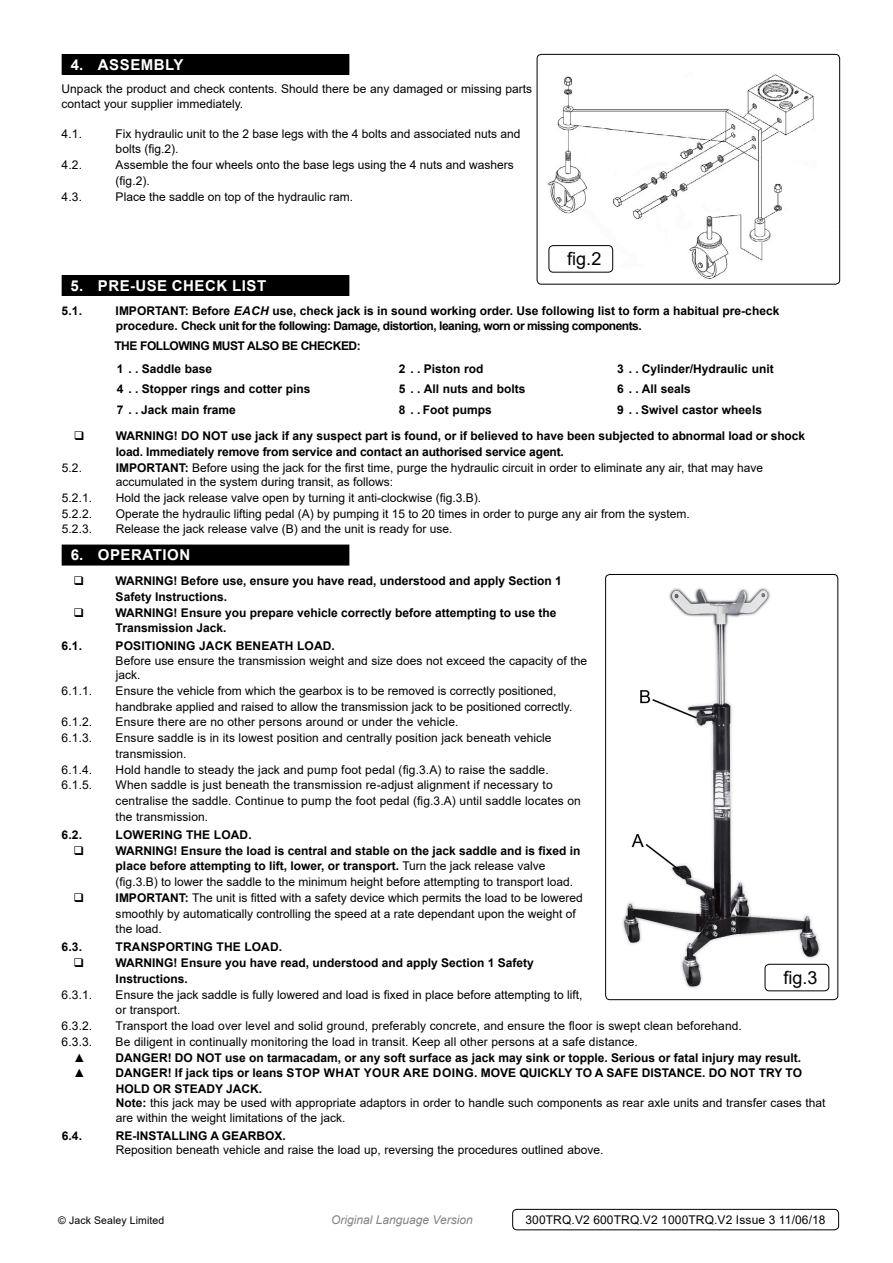
<style>
.page{position:relative;width:893px;height:1263px;background:#fff}
.page>*{position:absolute;margin:0;border:0;box-sizing:border-box;transform-origin:0 0}
.t1{font:18px "Arial";color:#000}
.t2{font:700 15px "Arial";letter-spacing:.035em;color:#fff}
.t3{font:12px/15.8px "Arial";color:#000}
.t4{font:700 12px/15.8px "Arial";color:#000}
.t5{font:700 12px/14.4px "Arial";letter-spacing:-.02em;color:#000}
.t6{font:700 12px/22.2px "Arial";letter-spacing:-.04em;color:#000}
.t7{font:italic 12px "Arial";color:#808285}
.t8{font:10.5px "Arial";letter-spacing:.01em;color:#000}
.s1{font-style:italic}
.s2{font-weight:700}
</style>
<div class="page">
<div style="left:62px;top:54px;width:287px;height:21px;background:#000"></div>
<div style="left:62px;top:275px;width:287px;height:21px;background:#000"></div>
<div style="left:62px;top:545px;width:287px;height:21px;background:#000"></div>
<img style="left:537px;top:54px;width:303px;height:230px">
<div style="left:537px;top:54px;width:303px;height:231px;border:1px solid #000;border-radius:4px"></div>
<div style="left:549px;top:245px;width:64px;height:28px;border:1px solid #000;border-radius:4px"></div>
<img style="left:622px;top:574px;width:216px;height:426px">
<div style="left:605px;top:574px;width:233px;height:426px;border:1px solid #000;border-radius:4px"></div>
<div style="left:765px;top:964px;width:64px;height:27px;border:1px solid #000;border-radius:4px"></div>
<div style="left:512px;top:1209px;width:327px;height:21px;border:1px solid #000;border-radius:4px"></div>
<p class="t2" style="left:71px;top:54px;width:114px">4. Assembly</p>
<p class="t3" style="left:62px;top:82px;width:472px;line-height:14.4px">Unpack the product and check contents. Should there be any damaged or missing parts contact your supplier immediately.</p>
<p class="t3" style="left:62px;top:126px;width:22px">4.1.</p>
<p class="t3" style="left:116px;top:126px;width:406px">Fix hydraulic unit to the 2 base legs with the 4 bolts and associated nuts and bolts (fig.2).</p>
<p class="t3" style="left:62px;top:157px;width:22px">4.2.</p>
<p class="t3" style="left:116px;top:157px;width:400px">Assemble the four wheels onto the base legs using the 4 nuts and washers (fig.2).</p>
<p class="t3" style="left:62px;top:189px;width:22px">4.3.</p>
<p class="t3" style="left:116px;top:189px;width:239px">Place the saddle on top of the hydraulic ram.</p>
<h1 class="t1" style="left:567px;top:246px;width:36px">fig.2</h1>
<p class="t2" style="left:71px;top:275px;width:171px">5. Pre-Use Check list</p>
<p class="t4" style="left:62px;top:303px;width:22px">5.1.</p>
<p class="t4" style="left:116px;top:303px;width:128px">IMPORTANT: Before <span class="s1">EAC</span></p>
<p class="t5" style="left:116px;top:304px;width:665px;text-indent:145px"><span class="s1">H</span> use, check jack is in sound working order. Use following list to form a habitual pre-check procedure. Check unit for the following: Damage, distortion, leaning, worn or missing components.</p>
<p class="t6" style="left:114px;top:335px;width:248px">THE FOLLOWING MUST ALSO BE CHECKED:<br>1 ...</p>
<p class="t4" style="left:142px;top:361px;width:72px">Saddle base</p>
<p class="t4" style="left:399px;top:361px;width:11px">2 ...</p>
<p class="t4" style="left:424px;top:361px;width:61px">Piston rod</p>
<p class="t4" style="left:617px;top:361px;width:11px">3 ...</p>
<p class="t4" style="left:642px;top:361px;width:133px">Cylinder/Hydraulic unit</p>
<p class="t4" style="left:117px;top:381px;width:11px">4 ...</p>
<p class="t4" style="left:142px;top:381px;width:170px">Stopper rings and cotter pins</p>
<p class="t4" style="left:399px;top:381px;width:11px">5 ...</p>
<p class="t4" style="left:424px;top:381px;width:103px">All nuts and bolts</p>
<p class="t4" style="left:617px;top:381px;width:11px">6 ...</p>
<p class="t4" style="left:642px;top:381px;width:51px">All seals</p>
<p class="t4" style="left:117px;top:402px;width:120px">7 .. Jack main frame</p>
<p class="t4" style="left:399px;top:402px;width:95px">8 .. Foot pumps</p>
<p class="t4" style="left:617px;top:402px;width:146px">9 .. Swivel castor wheels</p>
<p class="t4" style="left:116px;top:428px;width:691px">WARNING! DO NOT use jack if any suspect part is found, or if believed to have been subjected to abnormal load or shock load. Immediately remove from service and contact an authorised service agent.</p>
<p class="t3" style="left:62px;top:459px;width:22px">5.2.</p>
<p class="t3" style="left:116px;top:460px;width:649px;line-height:14.4px"><span class="s2">IMPORTANT:</span> Before using the jack for the first time, purge the hydraulic circuit in order to eliminate any air, that may have accumulated in the system during transit, as follows:</p>
<p class="t3" style="left:62px;top:490px;width:32px">5.2.1.</p>
<p class="t3" style="left:116px;top:490px;width:367px">Hold the jack release valve open by turning it anti-clockwise (fig.3.B).</p>
<p class="t3" style="left:62px;top:505px;width:32px">5.2.2.</p>
<p class="t3" style="left:116px;top:505px;width:576px">Operate the hydraulic lifting pedal (A) by pumping it 15 to 20 times in order to purge any air from the system.</p>
<p class="t3" style="left:62px;top:521px;width:32px">5.2.3.</p>
<p class="t3" style="left:116px;top:521px;width:338px">Release the jack release valve (B) and the unit is ready for use.</p>
<p class="t2" style="left:71px;top:544px;width:71px">6. Operation</p>
<p class="t4" style="left:116px;top:573px;width:448px">WARNING! Before use, ensure you have read, understood and apply Section 1<br>Safety Instructions.<br>WARNING! Ensure you prepare vehicle correctly before attempting to use the Transmission Jack.</p>
<p class="t4" style="left:62px;top:638px;width:40px">6.1. P</p>
<p class="t4" style="left:124px;top:638px;width:213px">OSITIONING JACK BE NEATH LOAD.</p>
<p class="t3" style="left:116px;top:653px;width:473px;line-height:14.4px">Before use ensure the transmission weight and size does not exceed the capacity of the jack.</p>
<p class="t3" style="left:62px;top:683px;width:40px">6.1.1. E</p>
<p class="t3" style="left:116px;top:683px;width:458px;text-indent:8px">nsure the vehicle from which the gearbox is to be removed is correctly positioned, handbrake applied and raised to allow the transmission jack to be positioned correctly.</p>
<p class="t3" style="left:62px;top:714px;width:40px">6.1.2. E</p>
<p class="t3" style="left:124px;top:714px;width:336px">nsure there are no other persons around or under the vehicle.</p>
<p class="t3" style="left:62px;top:730px;width:40px">6.1.3. E</p>
<p class="t3" style="left:116px;top:730px;width:437px;text-indent:8px">nsure saddle is in its lowest position and centrally position jack beneath vehicle transmission.</p>
<p class="t3" style="left:62px;top:761px;width:32px">6.1.4.</p>
<p class="t3" style="left:116px;top:761px;width:435px">Hold handle to steady the jack and pump foot pedal (fig.3.A) to raise the saddle.</p>
<p class="t3" style="left:62px;top:777px;width:32px">6.1.5.</p>
<p class="t3" style="left:116px;top:777px;width:467px">When saddle is just beneath the transmission re-adjust alignment if necessary to centralise the saddle. Continue to pump the foot pedal (fig.3.A) until saddle locates on the transmission.</p>
<p class="t4" style="left:62px;top:827px;width:22px">6.2.</p>
<p class="t3" style="left:116px;top:827px;width:469px"><span class="s2">LOWERING THE LOAD.<br>WARNING! Ensure the load is central and stable on the jack saddle and is fixed in place before attempting to lift, lower, or transport.</span> Turn the jack release valve (fig.3.B) to lower the saddle to the minimum height before attempting to transport load.<br><span class="s2">IMPORTANT:</span> The unit is fitted with a safety device which permits the load to be lowered smoothly by automatically controlling the speed at a rate dependant upon the weight of the load.</p>
<p class="t4" style="left:62px;top:939px;width:22px">6.3.</p>
<p class="t4" style="left:116px;top:939px;width:420px">TRANSPORTING THE LOAD.<br>WARNING! Ensure you have read, understood and apply Section 1 Safety<br>Instructions.</p>
<p class="t3" style="left:62px;top:986px;width:40px">6.3.1. E</p>
<p class="t3" style="left:116px;top:986px;width:468px;text-indent:8px">nsure the jack saddle is fully lowered and load is fixed in place before attempting to lift, or transport.</p>
<h1 class="t1" style="left:783px;top:965px;width:36px">fig.3</h1>
<p class="t3" style="left:62px;top:1018px;width:32px">6.3.2.</p>
<p class="t3" style="left:116px;top:1018px;width:628px">Transport the load over level and solid ground, preferably concrete, and ensure the floor is swept clean beforehand.</p>
<p class="t3" style="left:62px;top:1033px;width:32px">6.3.3.</p>
<p class="t3" style="left:116px;top:1033px;width:524px">Be diligent in continually monitoring the load in transit. Keep all other persons at a safe distance.</p>
<p class="t3" style="left:74px;top:1049px;width:13px">▲</p>
<p class="t4" style="left:116px;top:1049px;width:687px">DANGER! DO NOT use on tarmacadam, or any soft surface as jack may sink or topple. Serious or fatal injury may result.</p>
<p class="t3" style="left:74px;top:1065px;width:13px">▲</p>
<p class="t4" style="left:116px;top:1065px;width:327px">DANGER! If jack tips or leans Sto p what yo ur are doing</p>
<p class="t4" style="left:474px;top:1065px;width:329px">. MOVE QU ICKLY TO A SAFE DISTANCE. DO NOT TRY TO</p>
<p class="t3" style="left:116px;top:1081px;width:711px;line-height:14.4px;text-indent:-15px"><span class="s2">H OLD OR STEADY JACK.<br>Note:</span> this jack may be used with appropriate adaptors in order to handle such components as rear axle units and transfer cases that are within the weight limitations of the jack.</p>
<p class="t4" style="left:62px;top:1128px;width:22px">6.4.</p>
<p class="t4" style="left:116px;top:1128px;width:172px">RE-INSTALLING A GEARBOX.</p>
<p class="t3" style="left:116px;top:1142px;width:489px">Reposition beneath vehicle and raise the load up, reversing the procedures outlined above.</p>
<p class="t8" style="left:58px;top:1213px;width:108px">© Jack Sealey Limited</p>
<p class="t7" style="left:331px;top:1212px;width:143px">Original Language Version</p>
<p class="t3" style="left:525px;top:1212px;width:302px">300TRQ.V2 600TRQ.V2 1000TRQ.V2 Issue 3 11/06/18</p>
</div>
